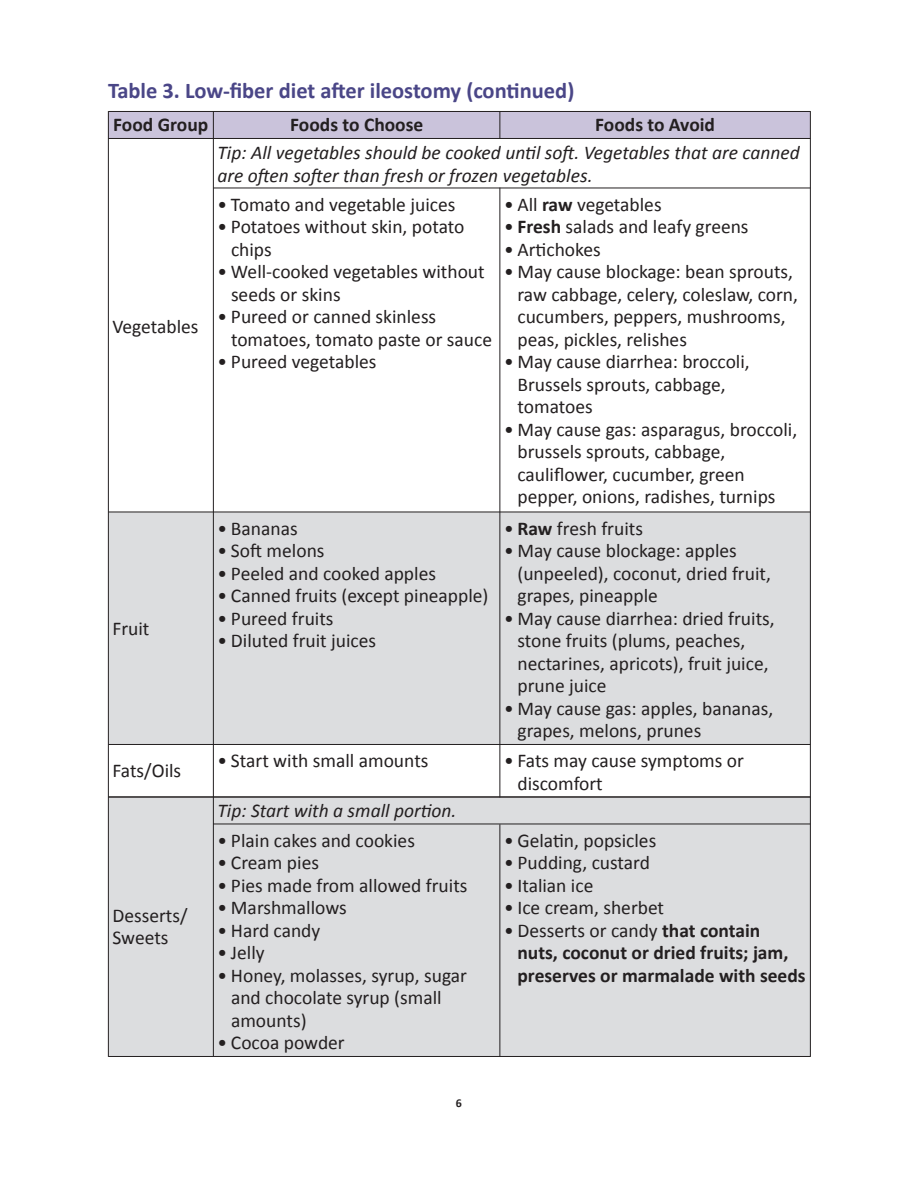
<style>
.page{position:relative;width:918px;height:1188px;background:#fff}
.page>*{position:absolute;margin:0;border:0;box-sizing:border-box;transform-origin:0 0}
.t1{font:700 22.5px "Calibri";color:#4a4687}
.text{font:19.5px/22.5px "Calibri";color:#231f20}
.text-2{font:italic 19.5px/22.5px "Calibri";color:#231f20}
.text-3{font:700 19.5px/22.5px "Calibri";color:#231f20}
.t2{font:700 12px "Calibri";color:#231f20}
.s1{font-weight:700}
.s2{font-weight:400}
</style>
<div class="page">
<div style="left:109px;top:512px;width:701px;height:232px;background:#dcdddf"></div>
<div style="left:109px;top:797px;width:701px;height:259px;background:#dcdddf"></div>
<div style="left:108px;top:112px;width:702px;height:26px;background:#cac3db"></div>
<hr style="left:108px;top:111px;width:702px;height:1px;background:#231f20">
<hr style="left:108px;top:138px;width:702px;height:1px;background:#231f20">
<hr style="left:108px;top:512px;width:702px;height:1px;background:#231f20">
<hr style="left:108px;top:744px;width:702px;height:1px;background:#231f20">
<hr style="left:108px;top:797px;width:702px;height:1px;background:#231f20">
<hr style="left:108px;top:1056px;width:702px;height:1px;background:#231f20">
<hr style="left:213px;top:824px;width:597px;height:1px;background:#231f20">
<hr style="left:213px;top:188px;width:597px;height:1px;background:#231f20">
<hr style="left:108px;top:111px;width:1px;height:946px;background:#231f20">
<hr style="left:213px;top:111px;width:1px;height:945px;background:#231f20">
<hr style="left:500px;top:188px;width:1px;height:609px;background:#231f20">
<hr style="left:500px;top:824px;width:1px;height:232px;background:#231f20">
<svg style="left:500px;top:112px;width:1px;height:26px"></svg>
<hr style="left:810px;top:111px;width:1px;height:946px;background:#231f20">
<p class="t1" style="left:108px;top:74px;width:468px">Table 3. Low-fiber diet after ileostomy (continued)</p>
<p class="text-3" style="left:113px;top:112px;width:97px">Food Group</p>
<p class="text-3" style="left:290px;top:112px;width:135px">Foods to Choose</p>
<p class="text-3" style="left:595px;top:112px;width:121px">Foods to Avoid</p>
<p class="text" style="left:112px;top:315px;width:88px">Vegetables</p>
<p class="text" style="left:112px;top:617px;width:38px">Fruit</p>
<p class="text" style="left:112px;top:759px;width:70px">Fats/Oils</p>
<p class="text" style="left:112px;top:904px;width:77px">Desserts/<br>Sweets</p>
<p class="text-2" style="left:218px;top:141px;width:584px">Tip: All vegetables should be cooked until soft. Vegetables that are canned are often softer than fresh or frozen vegetables.</p>
<p class="text" style="left:218px;top:193px;width:239px">• Tomato and vegetable juices</p>
<p class="text" style="left:231px;top:215px;width:235px;text-indent:-14px">• Potatoes without skin, potato chips</p>
<p class="text" style="left:231px;top:260px;width:255px;text-indent:-14px">• Well-cooked vegetables without seeds or skins</p>
<p class="text" style="left:231px;top:305px;width:263px;text-indent:-14px">• Pureed or canned skinless tomatoes, tomato paste or sauce</p>
<p class="text" style="left:218px;top:350px;width:161px">• Pureed vegetables</p>
<p class="text" style="left:218px;top:517px;width:82px">• Bananas</p>
<p class="text" style="left:218px;top:539px;width:109px">• Soft melons</p>
<p class="text" style="left:218px;top:562px;width:220px">• Peeled and cooked apples</p>
<p class="text" style="left:218px;top:584px;width:273px">• Canned fruits (except pineapple)</p>
<p class="text" style="left:218px;top:607px;width:118px">• Pureed fruits</p>
<p class="text" style="left:218px;top:629px;width:160px">• Diluted fruit juices</p>
<p class="text" style="left:218px;top:749px;width:212px">• Start with small amounts</p>
<p class="text-2" style="left:218px;top:799px;width:241px">Tip: Start with a small portion.</p>
<p class="text" style="left:218px;top:829px;width:199px">• Plain cakes and cookies</p>
<p class="text" style="left:218px;top:851px;width:103px">• Cream pies</p>
<p class="text" style="left:218px;top:874px;width:251px">• Pies made from allowed fruits</p>
<p class="text" style="left:218px;top:896px;width:131px">• Marshmallows</p>
<p class="text" style="left:218px;top:919px;width:104px">• Hard candy</p>
<p class="text" style="left:218px;top:941px;width:49px">• Jelly</p>
<p class="text" style="left:231px;top:964px;width:237px;text-indent:-14px">• Honey, molasses, syrup, sugar and chocolate syrup (small amounts)</p>
<p class="text" style="left:218px;top:1031px;width:129px">• Cocoa powder</p>
<p class="text" style="left:504px;top:193px;width:159px">• All <span class="s1">raw</span> vegetables</p>
<p class="text" style="left:504px;top:215px;width:246px">• <span class="s1">Fresh</span> salads and leafy greens</p>
<p class="text" style="left:504px;top:238px;width:98px">• Artichokes</p>
<p class="text" style="left:518px;top:260px;width:282px;text-indent:-14px">• May cause blockage: bean sprouts, raw cabbage, celery, coleslaw, corn, cucumbers, peppers, mushrooms, peas, pickles, relishes</p>
<p class="text" style="left:518px;top:350px;width:234px;text-indent:-14px">• May cause diarrhea: broccoli,<br>Brussels sprouts, cabbage, tomatoes</p>
<p class="text" style="left:518px;top:418px;width:281px;text-indent:-14px">• May cause gas: asparagus, broccoli, brussels sprouts, cabbage, cauliflower, cucumber, green pepper, onions, radishes, turnips</p>
<p class="text" style="left:504px;top:517px;width:140px">• <span class="s1">Raw</span> fresh fruits</p>
<p class="text" style="left:518px;top:539px;width:255px;text-indent:-14px">• May cause blockage: apples (unpeeled), coconut, dried fruit, grapes, pineapple</p>
<p class="text" style="left:518px;top:607px;width:259px;text-indent:-14px">• May cause diarrhea: dried fruits, stone fruits (plums, peaches, nectarines, apricots), fruit juice, prune juice</p>
<p class="text" style="left:518px;top:697px;width:257px;text-indent:-14px">• May cause gas: apples, bananas, grapes, melons, prunes</p>
<p class="text" style="left:518px;top:749px;width:228px;text-indent:-14px">• Fats may cause symptoms or discomfort</p>
<p class="text" style="left:504px;top:829px;width:154px">• Gelatin, popsicles</p>
<p class="text" style="left:504px;top:851px;width:147px">• Pudding, custard</p>
<p class="text" style="left:504px;top:874px;width:91px">• Italian ice</p>
<p class="text" style="left:504px;top:896px;width:162px">• Ice cream, sherbet</p>
<p class="text-3" style="left:518px;top:918px;width:290px;text-indent:-14px"><span class="s2">• Desserts or candy</span> that contain nuts, coconut or dried fruits; jam, preserves or marmalade with seeds</p>
<p class="t2" style="left:456px;top:1094px;width:8px">6</p>
</div>
